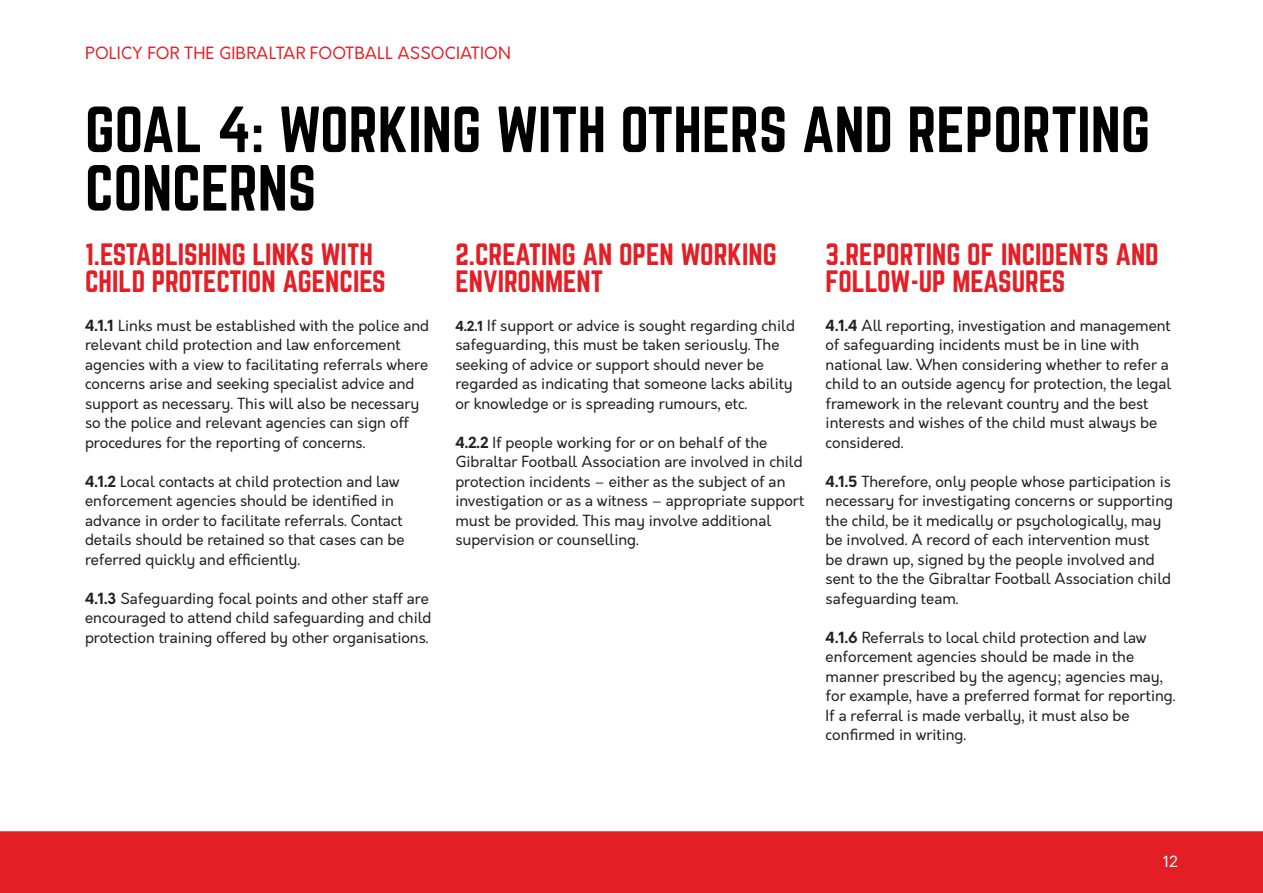
<style>
.page{position:relative;width:1263px;height:893px;background:#fff}
.page>*{position:absolute;margin:0;border:0;box-sizing:border-box;transform-origin:0 0}
.body_1{font:57px/58.5px "Norwester";color:#000}
.body_1-2{font:27px/27px "Norwester";color:#e41e25}
.t1{font:16.5px "Orkney";letter-spacing:.01em;color:#e41e25}
.body_1-3{font:15px/19.5px "Orkney";color:#231f20}
.t2{font:15px "Orkney";color:#fff}
.s1{font-weight:700}
.s2{font-weight:700;font-size:13.5px}
</style>
<div class="page">
<div style="left:0;top:831px;width:1263px;height:62px;background:#e41e25"></div>
<p class="t1" style="left:85px;top:42px;width:427px">POLICY FOR THE GIBRALTAR FOOTBALL ASSOCIATION</p>
<p class="body_1" style="left:85px;top:102px;width:1067px">GOAL 4: WORKING WITH OTHERS AND REPORTING<br>CONCERNS</p>
<p class="body_1-2" style="left:85px;top:241px;width:302px">1.ESTABLISHING LINKS WITH<br>CHILD PROTECTION AGENCIES</p>
<p class="body_1-3" style="left:85px;top:316px;width:346px"><span class="s1">4.1.1</span> Links must be established with the police and relevant child protection and law enforcement agencies with a view to facilitating referrals where concerns arise and seeking specialist advice and support as necessary. This will also be necessary so the police and relevant agencies can sign off procedures for the reporting of concerns.</p>
<p class="body_1-3" style="left:85px;top:472px;width:321px"><span class="s1">4.1.2</span> Local contacts at child protection and law enforcement agencies should be identified in advance in order to facilitate referrals. Contact details should be retained so that cases can be referred quickly and efficiently.</p>
<p class="body_1-3" style="left:85px;top:589px;width:348px"><span class="s1">4.1.3</span> Safeguarding focal points and other staff are encouraged to attend child safeguarding and child protection training offered by other organisations.</p>
<p class="body_1-2" style="left:455px;top:241px;width:323px">2.CREATING AN OPEN WORKING<br>ENVIRONMENT</p>
<p class="body_1-3" style="left:455px;top:316px;width:341px"><span class="s2">4.2.1</span> If support or advice is sought regarding child safeguarding, this must be taken seriously. The seeking of advice or support should never be regarded as indicating that someone lacks ability or knowledge or is spreading rumours, etc.</p>
<p class="body_1-3" style="left:455px;top:433px;width:350px"><span class="s1">4.2.2</span> If people working for or on behalf of the Gibraltar Football Association are involved in child protection incidents – either as the subject of an investigation or as a witness – appropriate support must be provided. This may involve additional supervision or counselling.</p>
<p class="body_1-2" style="left:826px;top:241px;width:335px">3.REPORTING OF INCIDENTS AND<br>FOLLOW-UP MEASURES</p>
<p class="body_1-3" style="left:826px;top:316px;width:347px"><span class="s1">4.1.4</span> All reporting, investigation and management of safeguarding incidents must be in line with national law. When considering whether to refer a child to an outside agency for protection, the legal framework in the relevant country and the best interests and wishes of the child must always be considered.</p>
<p class="body_1-3" style="left:826px;top:472px;width:349px"><span class="s1">4.1.5</span> Therefore, only people whose participation is necessary for investigating concerns or supporting the child, be it medically or psychologically, may be involved. A record of each intervention must<br>be drawn up, signed by the people involved and sent to the the Gibraltar Football Association child safeguarding team.</p>
<p class="body_1-3" style="left:826px;top:628px;width:351px"><span class="s1">4.1.6</span> Referrals to local child protection and law enforcement agencies should be made in the manner prescribed by the agency; agencies may, for example, have a preferred format for reporting.<br>If a referral is made verbally, it must also be confirmed in writing.</p>
<p class="t2" style="left:1163px;top:852px;width:16px">12</p>
</div>
